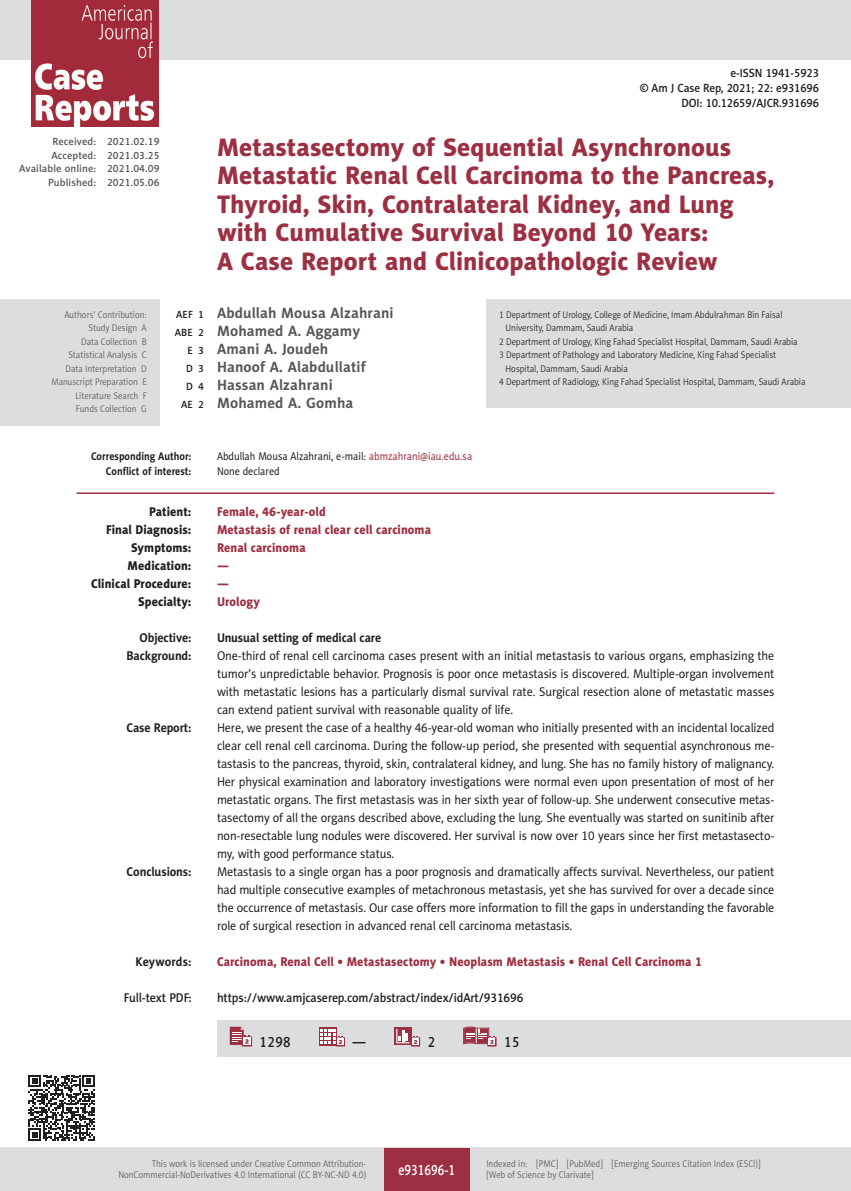
<style>
.page{position:relative;width:851px;height:1191px;background:#fff}
.page>*{position:absolute;margin:0;border:0;box-sizing:border-box;transform-origin:0 0}
.AJCR_Tytul{font:25.5px/28.5px "Naomi Sans EFN Heavy";color:#9d2f42}
.AJCR_Autorzy{font:700 15px "Naomi Sans EFN";letter-spacing:.01em;color:#57585a}
.AJCR_e-PAGINA{font:15px "Naomi Sans EFN Medium";color:#fff;scale:.8 1}
.AJCR_dane{font:15px "Naomi Sans EFN Medium";letter-spacing:.03em;color:#231f20;scale:.9 1}
.AJCR_Summary_body{font:12.75px/18px "Naomi Sans EFN";letter-spacing:-.01em;color:#231f20;text-align:justify;scale:.95 1}
.AJCR_keywords{font:12.75px "Naomi Sans EFN Heavy";letter-spacing:.005em;color:#9d2f42;scale:.95 1}
.AJCR_keywords-2{font:12.75px "Naomi Sans EFN Heavy";letter-spacing:.005em;color:#231f20;scale:.95 1}
.AJCR_Summary_body-2{font:700 12.75px "Naomi Sans EFN";letter-spacing:-.01em;color:#231f20;scale:.95 1}
.AJCR_full_text_pdf{font:12.75px "Naomi Sans EFN Medium";letter-spacing:-.01em;color:#231f20;scale:.95 1}
.AJCR_keywords-3{font:700 12.75px "Naomi Sans EFN";letter-spacing:.005em;color:#231f20;scale:.95 1}
.AJCR_full_text_pdf-2{font:12px "Naomi Sans EFN Medium";letter-spacing:-.01em;color:#231f20;scale:.95 1}
.AJCR_Adres{font:11.25px "Naomi Sans EFN";color:#231f20;scale:.9 1}
.AJCR_Adres-2{font:700 11.25px "Naomi Sans EFN";color:#231f20;scale:.9 1}
.t1{font:10.5px "Naomi Sans EFN Medium";letter-spacing:.01em;color:#57585a}
.t2{font:9.75px/11.2px "Naomi Sans EFN Light";color:#57585a;scale:.9 1}
.AJCR_Afiliacja{font:9.75px/13.5px "Naomi Sans EFN Light";color:#231f20;scale:.9 1}
.s1{font-family:"Naomi Sans EFN Medium";font-weight:400;font-size:10.5px;color:#231f20}
.s2{color:#9d2f42}
</style>
<div class="page">
<div style="left:217px;top:1020px;width:633px;height:36px;background:#dcdddf"></div>
<svg style="left:230px;top:1026px;width:22px;height:20px"></svg>
<div style="left:319px;top:1027px;width:17px;height:18px;background:#9d2f42"></div>
<svg style="left:320px;top:1028px;width:25px;height:18px"></svg>
<div style="left:394px;top:1027px;width:18px;height:18px;background:#9d2f42"></div>
<svg style="left:396px;top:1029px;width:24px;height:17px"></svg>
<svg style="left:463px;top:1026px;width:33px;height:20px"></svg>
<hr style="left:77px;top:492px;width:697px;height:2px;background:#9d2f42">
<div style="left:0;top:300px;width:159px;height:126px;background:#dcdddf"></div>
<div style="left:486px;top:300px;width:364px;height:108px;background:#dcdddf"></div>
<svg style="left:28px;top:1075px;width:67px;height:66px"></svg>
<div style="left:0;top:0;width:850px;height:60px;background:#dcdddf"></div>
<img style="left:32px;top:0;width:127px;height:127px">
<div style="left:0;top:1148px;width:850px;height:43px;background:#dcdddf"></div>
<div style="left:384px;top:1147px;width:85px;height:43px;background:#9d2f42"></div>
<p class="t1" style="left:52px;top:136px;width:109px">Received: 2021.02.19</p>
<p class="t1" style="left:51px;top:149px;width:110px">Accepted: 2021.03.25</p>
<p class="t1" style="left:19px;top:163px;width:142px">Available online: 2021.04.09</p>
<p class="t1" style="left:48px;top:176px;width:113px">Published: 2021.05.06</p>
<p class="t2" style="left:64px;top:309px;width:93px">Authors’ Contribution:</p>
<p class="t2" style="left:88px;top:322px;width:66px">Study Design A</p>
<p class="t2" style="left:81px;top:336px;width:74px">Data Collection B</p>
<p class="t2" style="left:68px;top:349px;width:89px">Statistical Analysis C</p>
<p class="t2" style="left:65px;top:363px;width:92px">Data Interpretation D</p>
<p class="t2" style="left:51px;top:376px;width:107px">Manuscript Preparation E</p>
<p class="t2" style="left:75px;top:390px;width:81px">Literature Search F</p>
<p class="t2" style="left:76px;top:403px;width:80px">Funds Collection G</p>
<p class="AJCR_full_text_pdf-2" style="left:730px;top:66px;width:95px">e-ISSN 1941-5923</p>
<p class="AJCR_full_text_pdf-2" style="left:639px;top:81px;width:190px">© Am J Case Rep, 2021; 22: e931696</p>
<p class="AJCR_full_text_pdf-2" style="left:681px;top:96px;width:146px">DOI: 10.12659/AJCR.931696</p>
<p class="AJCR_Tytul" style="left:217px;top:132px;width:559px">Metastasectomy of Sequential Asynchronous Metastatic Renal Cell Carcinoma to the Pancreas, Thyroid, Skin, Contralateral Kidney, and Lung with Cumulative Survival Beyond 10 Years:<br>A Case Report and Clinicopathologic Review</p>
<p class="AJCR_Autorzy" style="left:176px;top:304px;width:219px"><span class="s1">AEF 1</span> Abdullah Mousa Alzahrani</p>
<p class="AJCR_Autorzy" style="left:175px;top:322px;width:187px"><span class="s1">ABE 2</span> Mohamed A. Aggamy</p>
<p class="AJCR_Autorzy" style="left:187px;top:340px;width:142px"><span class="s1">E 3</span> Amani A. Joudeh</p>
<p class="AJCR_Autorzy" style="left:186px;top:358px;width:181px"><span class="s1">D 3</span> Hanoof A. Alabdullatif</p>
<p class="AJCR_Autorzy" style="left:186px;top:376px;width:148px"><span class="s1">D 4</span> Hassan Alzahrani</p>
<p class="AJCR_Autorzy" style="left:181px;top:394px;width:174px"><span class="s1">AE 2</span> Mohamed A. Gomha</p>
<p class="AJCR_Afiliacja" style="left:505px;top:308px;width:309px;text-indent:-6px">1 Department of Urology, College of Medicine, Imam Abdulrahman Bin Faisal<br>University, Dammam, Saudi Arabia</p>
<p class="AJCR_Afiliacja" style="left:499px;top:335px;width:333px">2 Department of Urology, King Fahad Specialist Hospital, Dammam, Saudi Arabia</p>
<p class="AJCR_Afiliacja" style="left:505px;top:348px;width:302px;text-indent:-6px">3 Department of Pathology and Laboratory Medicine, King Fahad Specialist<br>Hospital, Dammam, Saudi Arabia</p>
<p class="AJCR_Afiliacja" style="left:499px;top:375px;width:342px">4 Department of Radiology, King Fahad Specialist Hospital, Dammam, Saudi Arabia</p>
<p class="AJCR_Adres-2" style="left:91px;top:449px;width:113px">Corresponding Author:</p>
<p class="AJCR_Adres" style="left:217px;top:449px;width:285px">Abdullah Mousa Alzahrani, e-mail: <span class="s2">abmzahrani@iau.edu.sa</span></p>
<p class="AJCR_Adres-2" style="left:106px;top:465px;width:97px">Conflict of interest:</p>
<p class="AJCR_Adres" style="left:217px;top:465px;width:71px">None declared</p>
<p class="AJCR_keywords-2" style="left:149px;top:504px;width:46px">Patient:</p>
<p class="AJCR_keywords" style="left:217px;top:504px;width:116px">Female, 46-year-old</p>
<p class="AJCR_keywords-2" style="left:106px;top:522px;width:91px">Final Diagnosis:</p>
<p class="AJCR_keywords" style="left:217px;top:522px;width:227px">Metastasis of renal clear cell carcinoma</p>
<p class="AJCR_keywords-2" style="left:131px;top:540px;width:65px">Symptoms:</p>
<p class="AJCR_keywords" style="left:217px;top:540px;width:95px">Renal carcinoma</p>
<p class="AJCR_keywords-2" style="left:128px;top:558px;width:69px">Medication:</p>
<p class="AJCR_keywords" style="left:217px;top:558px;width:14px">—</p>
<p class="AJCR_keywords-2" style="left:91px;top:576px;width:107px">Clinical Procedure:</p>
<p class="AJCR_keywords" style="left:217px;top:576px;width:14px">—</p>
<p class="AJCR_keywords-2" style="left:138px;top:594px;width:58px">Specialty:</p>
<p class="AJCR_keywords" style="left:217px;top:594px;width:47px">Urology</p>
<p class="AJCR_Summary_body-2" style="left:139px;top:630px;width:56px">Objective:</p>
<p class="AJCR_Summary_body-2" style="left:217px;top:630px;width:174px">Unusual setting of medical care</p>
<p class="AJCR_Summary_body-2" style="left:126px;top:648px;width:70px">Background:</p>
<p class="AJCR_Summary_body" style="left:217px;top:647px;width:588px">One-third of renal cell carcinoma cases present with an initial metastasis to various organs, emphasizing the tumor’s unpredictable behavior. Prognosis is poor once metastasis is discovered. Multiple-organ involvement with metastatic lesions has a particularly dismal survival rate. Surgical resection alone of metastatic masses can extend patient survival with reasonable quality of life.</p>
<p class="AJCR_Summary_body-2" style="left:126px;top:720px;width:70px">Case Report:</p>
<p class="AJCR_Summary_body" style="left:217px;top:719px;width:588px">Here, we present the case of a healthy 46-year-old woman who initially presented with an incidental localized clear cell renal cell carcinoma. During the follow-up period, she presented with sequential asynchronous me&shy;tastasis to the pancreas, thyroid, skin, contralateral kidney, and lung. She has no family history of malignancy.<br>Her physical examination and laboratory investigations were normal even upon presentation of most of her metastatic organs. The first metastasis was in her sixth year of follow-up. She underwent consecutive metas&shy;tasectomy of all the organs described above, excluding the lung. She eventually was started on sunitinib after non-resectable lung nodules were discovered. Her survival is now over 10 years since her first metastasecto&shy;my, with good performance status.</p>
<p class="AJCR_Summary_body-2" style="left:127px;top:864px;width:70px">Conclusions:</p>
<p class="AJCR_Summary_body" style="left:217px;top:863px;width:588px">Metastasis to a single organ has a poor prognosis and dramatically affects survival. Nevertheless, our patient had multiple consecutive examples of metachronous metastasis, yet she has survived for over a decade since the occurrence of metastasis. Our case offers more information to fill the gaps in understanding the favorable role of surgical resection in advanced renal cell carcinoma metastasis.</p>
<p class="AJCR_keywords-3" style="left:135px;top:954px;width:60px">Keywords:</p>
<p class="AJCR_keywords" style="left:217px;top:954px;width:512px">Carcinoma, Renal Cell • Metastasectomy • Neoplasm Metastasis • Renal Cell Carcinoma 1</p>
<p class="AJCR_full_text_pdf" style="left:124px;top:990px;width:73px">Full-text PDF:</p>
<p class="AJCR_full_text_pdf" style="left:217px;top:990px;width:324px">https://www.amjcaserep.com/abstract/index/idArt/931696</p>
<p class="AJCR_dane" style="left:259px;top:1032px;width:36px">1298</p>
<p class="AJCR_dane" style="left:352px;top:1032px;width:16px">—</p>
<p class="AJCR_dane" style="left:427px;top:1032px;width:10px">2</p>
<p class="AJCR_dane" style="left:504px;top:1032px;width:19px">15</p>
<p class="t2" style="left:118px;top:1158px;width:277px;text-align:right">This work is licensed under Creative Common Attribution-<br>NonCommercial-NoDerivatives 4.0 International (CC BY-NC-ND 4.0)</p>
<p class="AJCR_e-PAGINA" style="left:398px;top:1160px;width:72px">e931696-1</p>
<p class="t2" style="left:486px;top:1158px;width:306px">Indexed in: [PMC] [PubMed] [Emerging Sources Citation Index (ESCI)] [Web of Science by Clarivate]</p>
</div>
